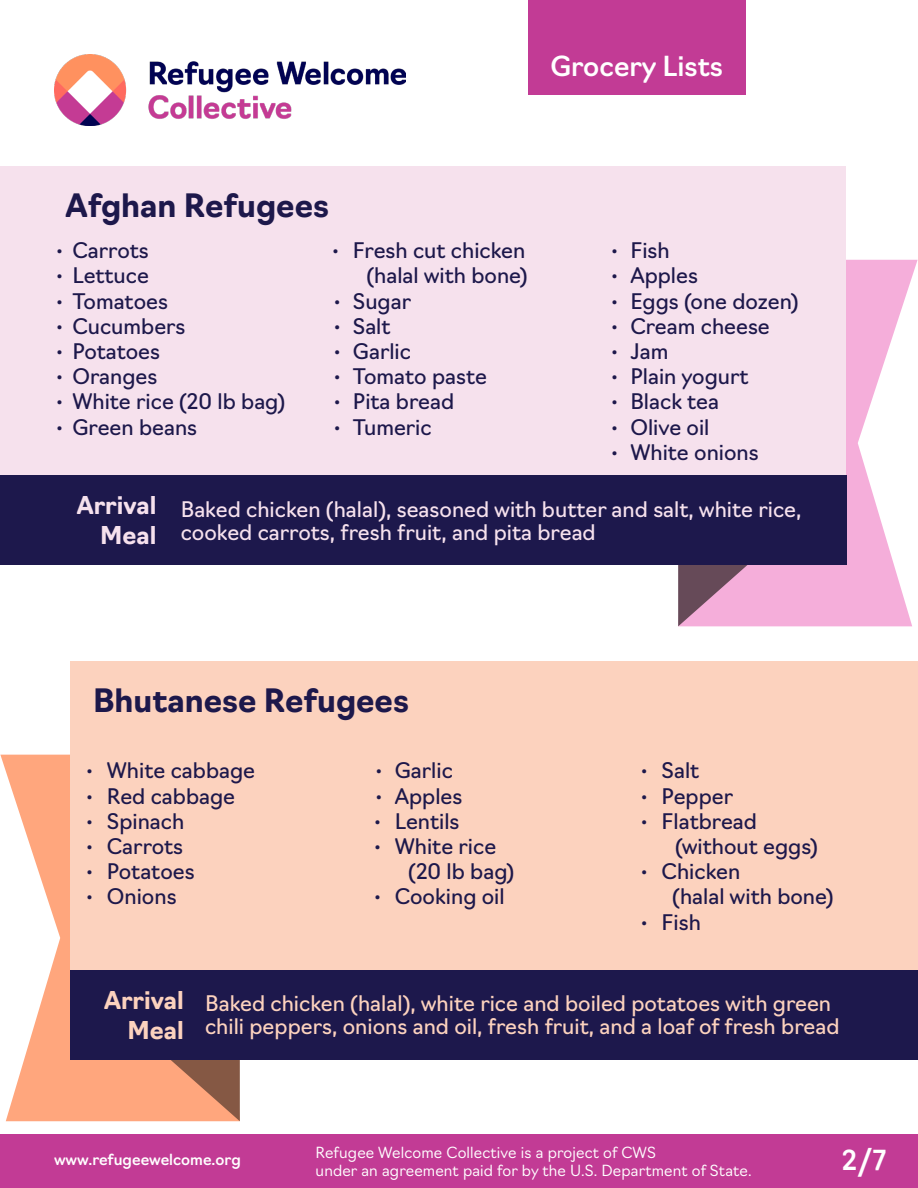
<style>
.page{position:relative;width:918px;height:1188px;background:#fff}
.page>*{position:absolute;margin:0;border:0;box-sizing:border-box;transform-origin:0 0}
.t1{font:700 31.5px "Navigo";color:#1d184b}
.t2{font:500 27px "Navigo";color:#fff}
.t3{font:700 24px "Navigo";color:#f6e1ed}
.t4{font:700 24px "Navigo";color:#fcd2be}
.t5{font:21px/25.2px "Navigo";color:#1d184b}
.t6{font:21px/22.5px "Navigo";color:#fcd2be}
.t7{font:21px/22.5px "Navigo";color:#f6e1ed}
.t8{font:300 15px "Navigo";letter-spacing:.01em;color:#fff}
.t9{font:500 15px "Navigo";color:#fff}
</style>
<div class="page">
<div style="left:0;top:1135px;width:918px;height:53px;background:#c23b95"></div>
<svg style="left:0;top:755px;width:138px;height:366px;fill:#ffa67d"></svg>
<div style="left:71px;top:661px;width:847px;height:393px;background:#fcd2be"></div>
<img style="left:54px;top:54px;width:352px;height:72px">
<svg style="left:780px;top:260px;width:138px;height:366px;fill:#f5aeda"></svg>
<svg style="left:678px;top:565px;width:102px;height:61px"></svg>
<div style="left:0;top:166px;width:846px;height:393px;background:#f6e1ed"></div>
<div style="left:528px;top:0;width:217px;height:95px;background:#c23b95"></div>
<div style="left:0;top:476px;width:846px;height:89px;background:#1d184c"></div>
<svg style="left:138px;top:1059px;width:102px;height:62px"></svg>
<div style="left:71px;top:970px;width:847px;height:89px;background:#1d184c"></div>
<p class="t2" style="left:550px;top:45px;width:174px">Grocery Lists</p>
<p class="t1" style="left:66px;top:181px;width:265px">Afghan Refugees</p>
<p class="t5" style="left:56px;top:236px;width:94px">• Carrots</p>
<p class="t5" style="left:56px;top:261px;width:95px">• Lettuce</p>
<p class="t5" style="left:56px;top:287px;width:114px">• Tomatoes</p>
<p class="t5" style="left:56px;top:312px;width:131px">• Cucumbers</p>
<p class="t5" style="left:56px;top:337px;width:106px">• Potatoes</p>
<p class="t5" style="left:56px;top:362px;width:103px">• Oranges</p>
<p class="t5" style="left:56px;top:387px;width:231px">• White rice (20 lb bag)</p>
<p class="t5" style="left:56px;top:413px;width:143px">• Green beans</p>
<p class="t5" style="left:332px;top:236px;width:197px;text-align:right">• Fresh cut chicken (halal with bone)</p>
<p class="t5" style="left:333px;top:287px;width:79px">• Sugar</p>
<p class="t5" style="left:333px;top:312px;width:59px">• Salt</p>
<p class="t5" style="left:333px;top:337px;width:79px">• Garlic</p>
<p class="t5" style="left:333px;top:362px;width:155px">• Tomato paste</p>
<p class="t5" style="left:333px;top:387px;width:122px">• Pita bread</p>
<p class="t5" style="left:333px;top:413px;width:100px">• Tumeric</p>
<p class="t5" style="left:611px;top:236px;width:60px">• Fish</p>
<p class="t5" style="left:611px;top:261px;width:89px">• Apples</p>
<p class="t5" style="left:611px;top:287px;width:189px">• Eggs (one dozen)</p>
<p class="t5" style="left:611px;top:312px;width:160px">• Cream cheese</p>
<p class="t5" style="left:611px;top:337px;width:59px">• Jam</p>
<p class="t5" style="left:611px;top:362px;width:139px">• Plain yogurt</p>
<p class="t5" style="left:611px;top:387px;width:110px">• Black tea</p>
<p class="t5" style="left:611px;top:413px;width:100px">• Olive oil</p>
<p class="t5" style="left:611px;top:438px;width:149px">• White onions</p>
<p class="t3" style="left:77px;top:486px;width:81px">Arrival</p>
<p class="t3" style="left:100px;top:516px;width:58px">Meal</p>
<p class="t7" style="left:181px;top:496px;width:622px">Baked chicken (halal), seasoned with butter and salt, white rice, cooked carrots, fresh fruit, and pita bread</p>
<p class="t1" style="left:93px;top:675px;width:318px">Bhutanese Refugees</p>
<p class="t5" style="left:86px;top:756px;width:171px">• White cabbage</p>
<p class="t5" style="left:86px;top:782px;width:151px">• Red cabbage</p>
<p class="t5" style="left:86px;top:807px;width:100px">• Spinach</p>
<p class="t5" style="left:86px;top:832px;width:99px">• Carrots</p>
<p class="t5" style="left:86px;top:857px;width:110px">• Potatoes</p>
<p class="t5" style="left:86px;top:882px;width:92px">• Onions</p>
<p class="t5" style="left:375px;top:756px;width:79px">• Garlic</p>
<p class="t5" style="left:375px;top:782px;width:89px">• Apples</p>
<p class="t5" style="left:374px;top:807px;width:87px">• Lentils</p>
<p class="t5" style="left:408px;top:832px;width:108px;text-indent:-34px">• White rice (20 lb bag)</p>
<p class="t5" style="left:374px;top:882px;width:132px">• Cooking oil</p>
<p class="t5" style="left:641px;top:756px;width:60px">• Salt</p>
<p class="t5" style="left:641px;top:782px;width:94px">• Pepper</p>
<p class="t5" style="left:675px;top:807px;width:144px;text-indent:-34px">• Flatbread (without eggs)</p>
<p class="t5" style="left:641px;top:857px;width:101px">• Chicken</p>
<p class="t5" style="left:672px;top:882px;width:163px">(halal with bone)</p>
<p class="t5" style="left:641px;top:908px;width:62px">• Fish</p>
<p class="t4" style="left:104px;top:981px;width:81px">Arrival</p>
<p class="t4" style="left:127px;top:1011px;width:58px">Meal</p>
<p class="t6" style="left:205px;top:991px;width:636px">Baked chicken (halal), white rice and boiled potatoes with green chili peppers, onions and oil, fresh fruit, and a loaf of fresh bread</p>
<p class="t8" style="left:316px;top:1141px;width:342px">Refugee Welcome Collective is a project of CWS</p>
<p class="t8" style="left:316px;top:1159px;width:437px">under an agreement paid for by the U.S. Department of State.</p>
<p class="t9" style="left:54px;top:1148px;width:188px">www.refugeewelcome.org</p>
<p class="t2" style="left:842px;top:1139px;width:46px">2/7</p>
</div>
